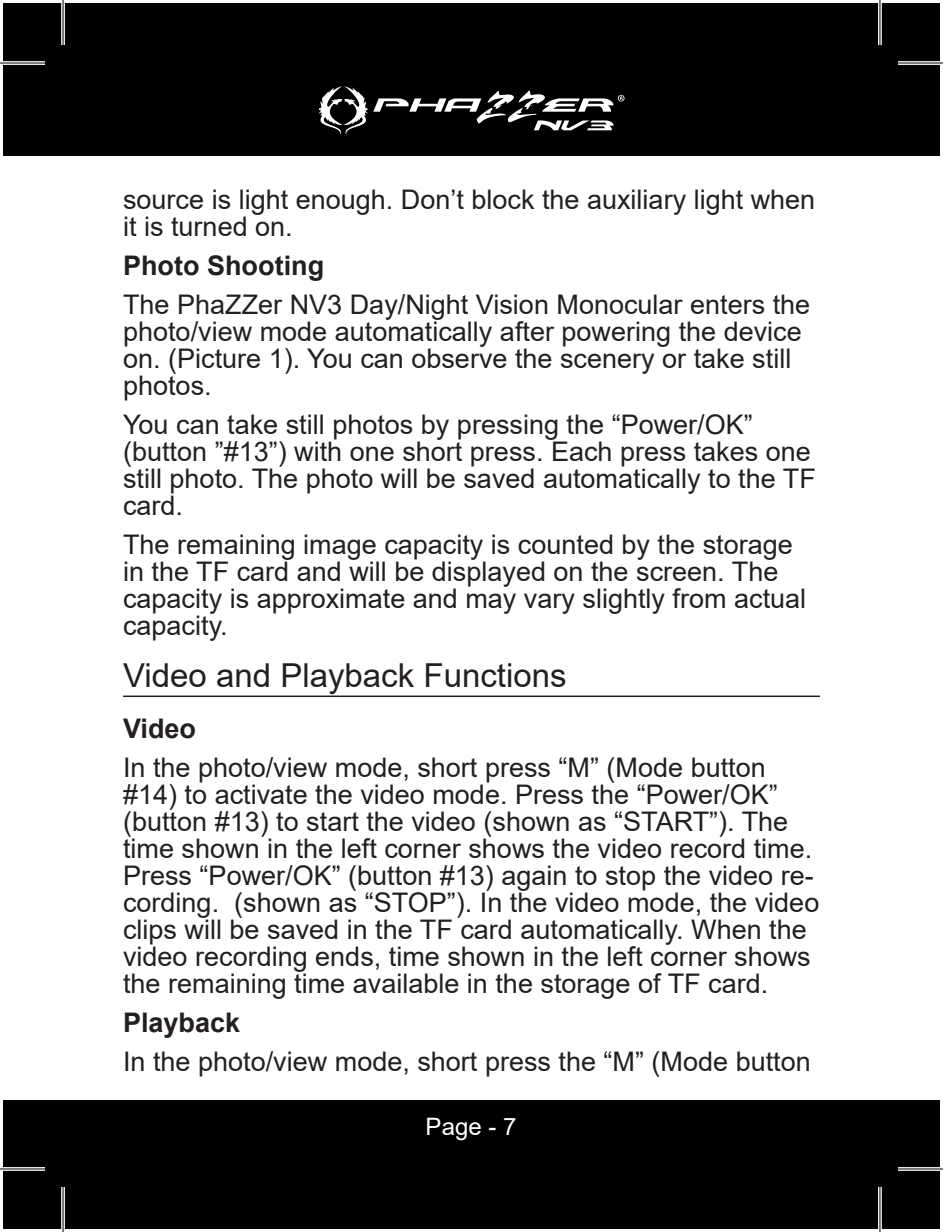
<style>
.page{position:relative;width:943px;height:1232px;background:#fff}
.page>*{position:absolute;margin:0;border:0;box-sizing:border-box;transform-origin:0 0}
.TOC_Page_Headings{font:33px "Arial";color:#231f20}
.Body{font:27px/27px "Arial";color:#231f20}
.TOC_Page_Sub_1{font:700 27px "Arial";color:#231f20}
.t1{font:24px "Arial";color:#fff}
</style>
<div class="page">
<div style="left:3px;top:3px;width:936px;height:153px;background:#000"></div>
<svg style="left:318px;top:86px;width:306px;height:49px"></svg>
<div style="left:3px;top:1100px;width:936px;height:129px;background:#000"></div>
<hr style="left:123px;top:695px;width:696px;height:2px;background:#231f20">
<svg style="left:3px;top:61px;width:42px;height:4px"></svg>
<svg style="left:898px;top:61px;width:42px;height:4px"></svg>
<hr style="left:0;top:1167px;width:45px;height:3px;background:#fff">
<hr style="left:897px;top:1167px;width:45px;height:3px;background:#fff">
<svg style="left:61px;top:3px;width:4px;height:42px"></svg>
<svg style="left:61px;top:1187px;width:4px;height:42px"></svg>
<hr style="left:878px;top:0;width:3px;height:45px;background:#fff">
<hr style="left:878px;top:1187px;width:3px;height:45px;background:#fff">
<hr style="left:0;top:62px;width:45px;height:2px;background:#000">
<hr style="left:897px;top:62px;width:45px;height:2px;background:#000">
<hr style="left:0;top:1168px;width:45px;height:1px;background:#000">
<hr style="left:897px;top:1168px;width:45px;height:1px;background:#000">
<hr style="left:62px;top:0;width:2px;height:45px;background:#000">
<hr style="left:62px;top:1187px;width:2px;height:45px;background:#000">
<hr style="left:879px;top:0;width:1px;height:45px;background:#000">
<hr style="left:879px;top:1187px;width:1px;height:45px;background:#000">
<p class="Body" style="left:123px;top:186px;width:693px">source is light enough. Don’t block the auxiliary light when it is turned on.</p>
<p class="TOC_Page_Sub_1" style="left:123px;top:246px;width:202px">Photo Shooting</p>
<p class="Body" style="left:123px;top:291px;width:688px">The PhaZZer NV3 Day/Night Vision Monocular enters the photo/view mode automatically after powering the device on. (Picture 1). You can observe the scenery or take still photos.</p>
<p class="Body" style="left:123px;top:411px;width:694px">You can take still photos by pressing the “Power/OK” (button ”#13”) with one short press. Each press takes one still photo. The photo will be saved automatically to the TF card.</p>
<p class="Body" style="left:123px;top:531px;width:684px">The remaining image capacity is counted by the storage in the TF card and will be displayed on the screen. The capacity is approximate and may vary slightly from actual capacity.</p>
<p class="TOC_Page_Headings" style="left:123px;top:652px;width:445px">Video and Playback Functions</p>
<p class="TOC_Page_Sub_1" style="left:123px;top:709px;width:75px">Video</p>
<p class="Body" style="left:123px;top:753px;width:697px">In the photo/view mode, short press “M” (Mode button #14) to activate the video mode. Press the “Power/OK” (button #13) to start the video (shown as “START”). The time shown in the left corner shows the video record time.<br>Press “Power/OK” (button #13) again to stop the video re&shy;cording. (shown as “STOP”). In the video mode, the video clips will be saved in the TF card automatically. When the video recording ends, time shown in the left corner shows the remaining time available in the storage of TF card.</p>
<p class="TOC_Page_Sub_1" style="left:123px;top:1003px;width:119px">Playback</p>
<p class="Body" style="left:123px;top:1047px;width:689px">In the photo/view mode, short press the “M” (Mode button</p>
<p class="t1" style="left:425px;top:1110px;width:92px">Page - 7</p>
</div>
